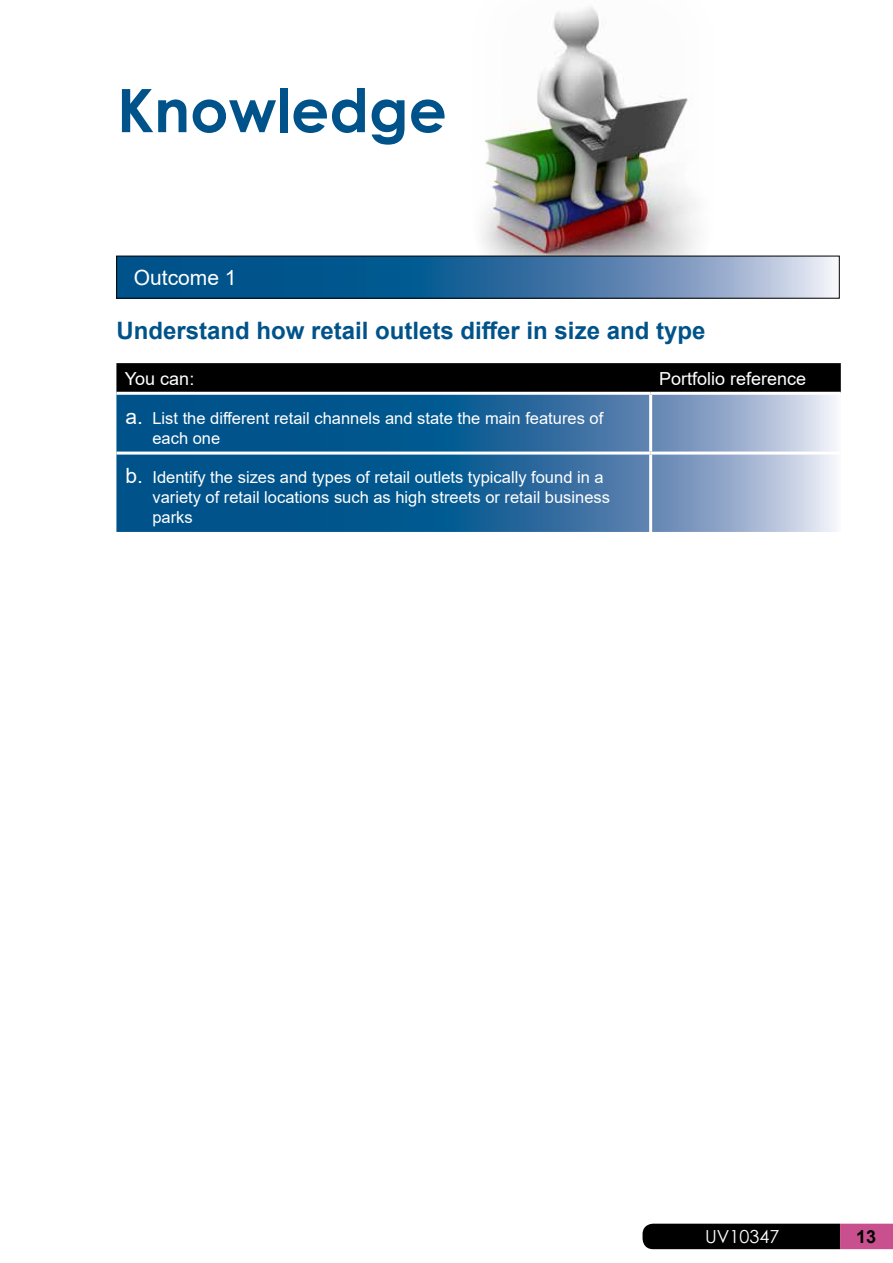
<style>
.page{position:relative;width:893px;height:1263px;background:#fff}
.page>*{position:absolute;margin:0;border:0;box-sizing:border-box;transform-origin:0 0}
.t1{font:700 60px "Century Gothic";color:#00538a}
.t2{font:700 24px "Arial";color:#00538a}
.t3{font:21px "Arial";color:#fff}
.t4{font:18px "Arial";color:#fff}
.t5{font:18px "Century Gothic";color:#fff}
.t6{font:700 18px "Arial";color:#000}
.t7{font:16.5px/19.8px "Arial";color:#fff}
.s1{font-size:21px}
</style>
<div class="page">
<img style="left:469px;top:7px;width:247px;height:249px">
<svg style="left:118px;top:258px;width:717px;height:38px;background:#3d77a6"></svg>
<svg style="left:116px;top:363px;width:725px;height:29px;background:#040404"></svg>
<svg style="left:116px;top:395px;width:720px;height:137px;background:#3874a4"></svg>
<hr style="left:649px;top:395px;width:3px;height:57px;background:#fff">
<hr style="left:651px;top:452px;width:190px;height:3px;background:#fff">
<hr style="left:116px;top:452px;width:535px;height:3px;background:#fff">
<hr style="left:649px;top:455px;width:3px;height:77px;background:#fff">
<svg style="left:642px;top:1224px;width:251px;height:25px;background:#2c1320"></svg>
<h1 class="t1" style="left:117px;top:65px;width:331px">Knowledge</h1>
<p class="t3" style="left:134px;top:263px;width:104px">Outcome 1</p>
<h2 class="t2" style="left:116px;top:314px;width:590px">Understand how retail outlets differ in size and type</h2>
<p class="t4" style="left:125px;top:366px;width:71px">You can:</p>
<p class="t4" style="left:659px;top:366px;width:149px">Portfolio reference</p>
<p class="t7" style="left:152px;top:408px;width:452px;text-indent:-27px"><span class="s1">a.</span> List the different retail channels and state the main features of each one</p>
<p class="t7" style="left:152px;top:467px;width:459px;text-indent:-27px"><span class="s1">b.</span> Identify the sizes and types of retail outlets typically found in a variety of retail locations such as high streets or retail business parks</p>
<p class="t5" style="left:705px;top:1223px;width:76px">UV10347</p>
<p class="t6" style="left:856px;top:1224px;width:22px">13</p>
</div>
